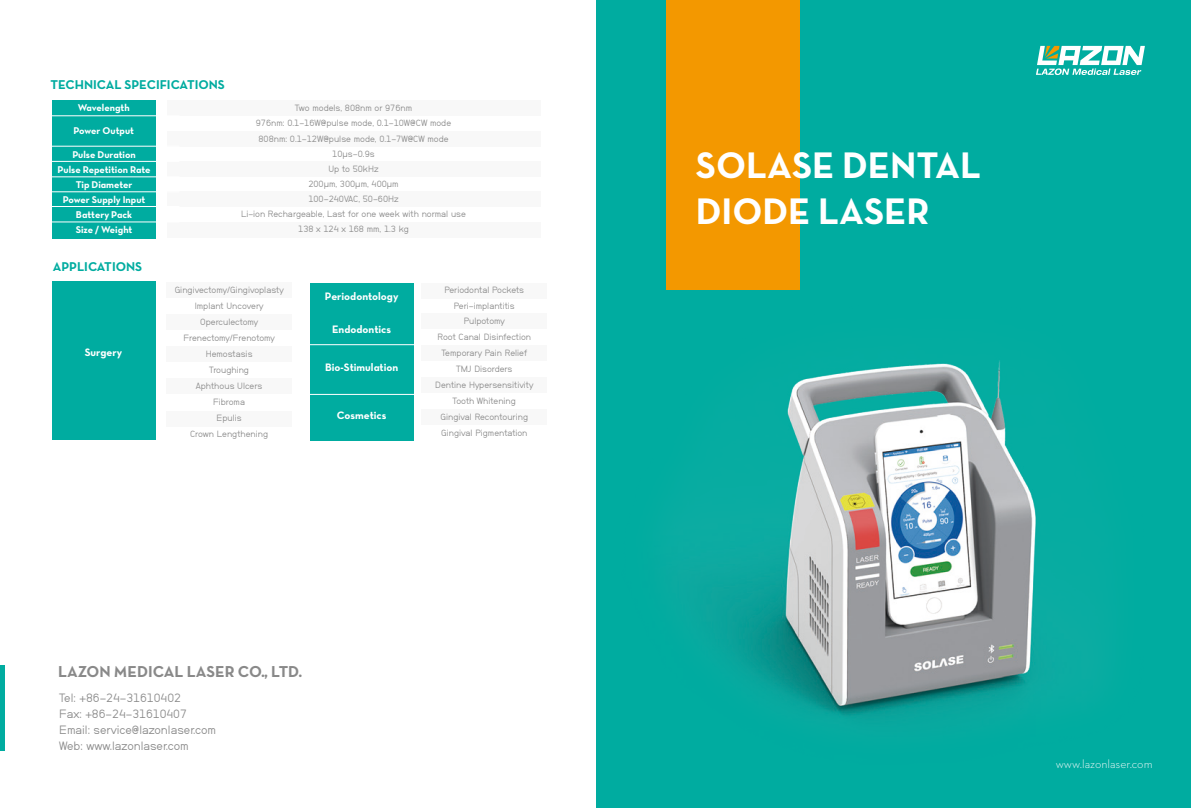
<style>
.page{position:relative;width:1191px;height:808px;background:#fff}
.page>*{position:absolute;margin:0;border:0;box-sizing:border-box;transform-origin:0 0}
.t1{font:37.6px/45.1px "Neutra Text TF Bold Alt";color:#fff}
.t2{font:16.1px "Neutra Text TF Bold Alt";color:#898989}
.t3{font:13px "Neutra Text TF Bold Alt";color:#00aca0}
.t4{font:12px/16px "Neubau Grotesk Nor";color:#898989}
.t5{font:300 12px "Neutra Text TF";color:#fff}
.t6{font:11px "Neutra Text TF Bold Alt";color:#fff}
.t7{font:10px/15.1px "Neutra Text TF Bold Alt";color:#fff;text-align:center}
.t8{font:9px/16px "Neubau Grotesk Nor";color:#898989;text-align:center}
</style>
<div class="page">
<div style="left:595px;top:0;width:596px;height:808px;background:#00aca0"></div>
<img style="left:595px;top:156px;width:499px;height:652px">
<div style="left:52px;top:281px;width:104px;height:159px;background:#00aca0"></div>
<div style="left:167px;top:282px;width:125px;height:16px;background:#f8f8f8"></div>
<div style="left:167px;top:315px;width:125px;height:15px;background:#f8f8f8"></div>
<div style="left:167px;top:347px;width:125px;height:15px;background:#f8f8f8"></div>
<div style="left:167px;top:379px;width:125px;height:15px;background:#f8f8f8"></div>
<div style="left:167px;top:411px;width:125px;height:15px;background:#f8f8f8"></div>
<div style="left:421px;top:283px;width:126px;height:15px;background:#f8f8f8"></div>
<div style="left:421px;top:314px;width:126px;height:15px;background:#f8f8f8"></div>
<div style="left:421px;top:346px;width:126px;height:15px;background:#f8f8f8"></div>
<div style="left:310px;top:283px;width:103px;height:31px;background:#00aca0"></div>
<div style="left:167px;top:101px;width:373px;height:15px;background:#f8f8f8"></div>
<div style="left:167px;top:131px;width:373px;height:15px;background:#f8f8f8"></div>
<div style="left:167px;top:161px;width:373px;height:16px;background:#f8f8f8"></div>
<div style="left:167px;top:192px;width:373px;height:15px;background:#f8f8f8"></div>
<div style="left:167px;top:222px;width:373px;height:15px;background:#f8f8f8"></div>
<div style="left:421px;top:378px;width:126px;height:15px;background:#f8f8f8"></div>
<div style="left:421px;top:410px;width:126px;height:15px;background:#f8f8f8"></div>
<div style="left:310px;top:314px;width:103px;height:127px;background:#00aca0"></div>
<hr style="left:305px;top:344px;width:112px;height:1px;background:#fff">
<hr style="left:305px;top:394px;width:112px;height:1px;background:#fff">
<div style="left:52px;top:101px;width:104px;height:138px;background:#00aca0"></div>
<hr style="left:28px;top:116px;width:151px;height:1px;background:#fff">
<hr style="left:28px;top:146px;width:151px;height:1px;background:#fff">
<hr style="left:28px;top:161px;width:151px;height:1px;background:#fff">
<hr style="left:28px;top:177px;width:151px;height:1px;background:#fff">
<hr style="left:28px;top:192px;width:151px;height:1px;background:#fff">
<hr style="left:28px;top:206px;width:151px;height:1px;background:#fff">
<hr style="left:28px;top:222px;width:151px;height:1px;background:#fff">
<div style="left:666px;top:0;width:134px;height:289px;background:#f39800"></div>
<svg style="left:1036px;top:46px;width:108px;height:29px"></svg>
<div style="left:0;top:665px;width:5px;height:85px;background:#00aca0"></div>
<h3 class="t3" style="left:50px;top:76px;width:176px">TECHNICAL SPECIFICATIONS</h3>
<p class="t7" style="left:78px;top:100px;width:53px">Wavelength</p>
<p class="t7" style="left:58px;top:146px;width:94px">Pulse Duration<br>Pulse Repetition Rate<br>Tip Diameter<br>Power Supply Input<br>Battery Pack<br>Size / Weight</p>
<p class="t7" style="left:74px;top:123px;width:62px">Power Output</p>
<h3 class="t3" style="left:53px;top:258px;width:91px">APPLICATIONS</h3>
<p class="t8" style="left:241px;top:101px;width:226px;line-height:15.1px">Two models, 808nm or 976nm<br>976nm: 0.1-16W@pulse mode, 0.1-10W@CW mode<br>808nm: 0.1-12W@pulse mode, 0.1-7W@CW mode<br>10µs-0.9s<br>Up to 50kHz<br>200µm, 300µm, 400µm<br>100-240VAC, 50-60Hz<br>Li-ion Rechargeable, Last for one week with normal use<br>138 x 124 x 168 mm, 1.3 kg</p>
<p class="t6" style="left:85px;top:346px;width:39px">Surgery</p>
<p class="t8" style="left:175px;top:282px;width:110px">Gingivectomy/Gingivoplasty<br>Implant Uncovery<br>Operculectomy<br>Frenectomy/Frenotomy<br>Hemostasis<br>Troughing<br>Aphthous Ulcers<br>Fibroma<br>Epulis<br>Crown Lengthening</p>
<p class="t6" style="left:325px;top:290px;width:75px">Periodontology</p>
<p class="t6" style="left:332px;top:322px;width:60px">Endodontics</p>
<p class="t6" style="left:325px;top:361px;width:75px">Bio-Stimulation</p>
<p class="t6" style="left:337px;top:409px;width:51px">Cosmetics</p>
<p class="t8" style="left:435px;top:282px;width:100px">Periodontal Pockets<br>Peri-implantitis<br>Pulpotomy<br>Root Canal Disinfection<br>Temporary Pain Relief<br>TMJ Disorders<br>Dentine Hypersensitivity<br>Tooth Whitening<br>Gingival Recontouring<br>Gingival Pigmentation</p>
<h2 class="t2" style="left:58px;top:661px;width:245px">LAZON MEDICAL LASER CO., LTD.</h2>
<h3 class="t4" style="left:59px;top:690px;width:158px">Tel: +86-24-31610402<br>Fax: +86-24-31610407<br>Email: service@lazonlaser.com<br>Web: www.lazonlaser.com</h3>
<h1 class="t1" style="left:696px;top:142px;width:287px">SOLASE DENTAL<br>DIODE LASER</h1>
<h3 class="t5" style="left:1055px;top:757px;width:98px">www.lazonlaser.com</h3>
</div>
